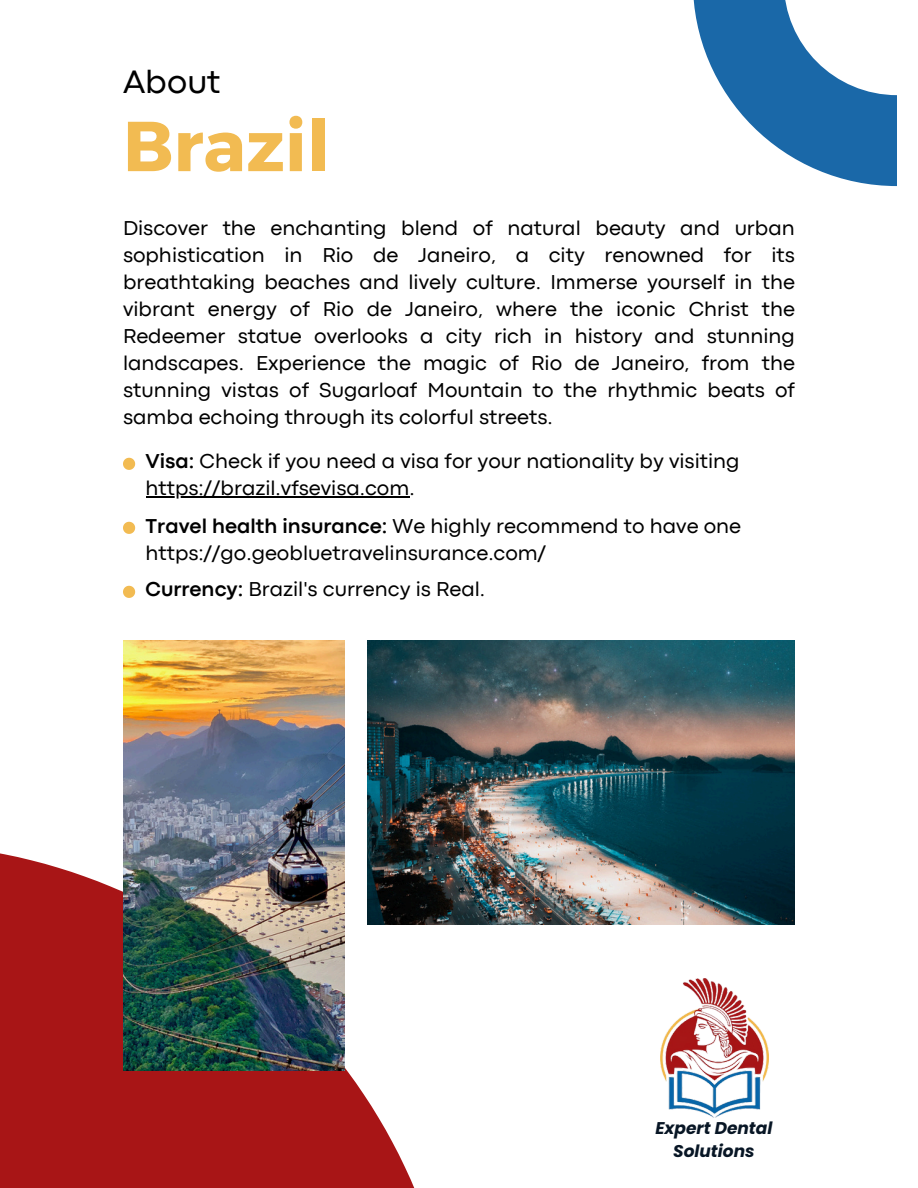
<style>
.page{position:relative;width:918px;height:1188px;background:#fff}
.page>*{position:absolute;margin:0;border:0;box-sizing:border-box;transform-origin:0 0}
.t1{font:700 70.5px "Montserrat";color:#f2bb52}
.t2{font:33.9px "Codec Pro";color:#000}
.t3{font:21px/27px "Codec Pro";color:#000;text-align:justify}
.t4{font:italic 700 16.95px/23.7px "Poppins";color:#081625;text-align:center}
.s1{font-weight:700}
</style>
<div class="page">
<svg style="left:0;top:853px;width:459px;height:335px;fill:#a81516"></svg>
<img style="left:123px;top:641px;width:222px;height:430px">
<img style="left:367px;top:641px;width:428px;height:283px">
<svg style="left:693px;top:0;width:204px;height:186px"></svg>
<svg style="left:123px;top:458px;width:12px;height:12px"></svg>
<hr style="left:146px;top:496px;width:263px;height:1px;background:#000">
<svg style="left:123px;top:522px;width:12px;height:12px"></svg>
<svg style="left:123px;top:586px;width:12px;height:12px"></svg>
<img style="left:660px;top:978px;width:108px;height:140px">
<h3 class="t2" style="left:123px;top:70px;width:99px">About</h3>
<p class="t1" style="left:123px;top:100px;width:208px">Brazil</p>
<p class="t3" style="left:123px;top:216px;width:673px">Discover the enchanting blend of natural beauty and urban sophistication in Rio de Janeiro, a city renowned for its breathtaking beaches and lively culture. Immerse yourself in the vibrant energy of Rio de Janeiro, where the iconic Christ the Redeemer statue overlooks a city rich in history and stunning landscapes. Experience the magic of Rio de Janeiro, from the stunning vistas of Sugarloaf Mountain to the rhythmic beats of samba echoing through its colorful streets.</p>
<p class="t3" style="left:146px;top:449px;width:596px"><span class="s1">Visa:</span> Check if you need a visa for your nationality by visiting</p>
<p class="t3" style="left:146px;top:476px;width:271px">https://brazil.vfsevisa.com.</p>
<h3 class="t3" style="left:146px;top:514px;width:597px"><span class="s1">Travel health insurance:</span> We highly recommend to have one https://go.geobluetravelinsurance.com/</h3>
<h3 class="t3" style="left:146px;top:577px;width:341px"><span class="s1">Currency:</span> Brazil's currency is Real.</h3>
<p class="t4" style="left:655px;top:1116px;width:118px">Expert Dental<br>Solutions</p>
</div>
